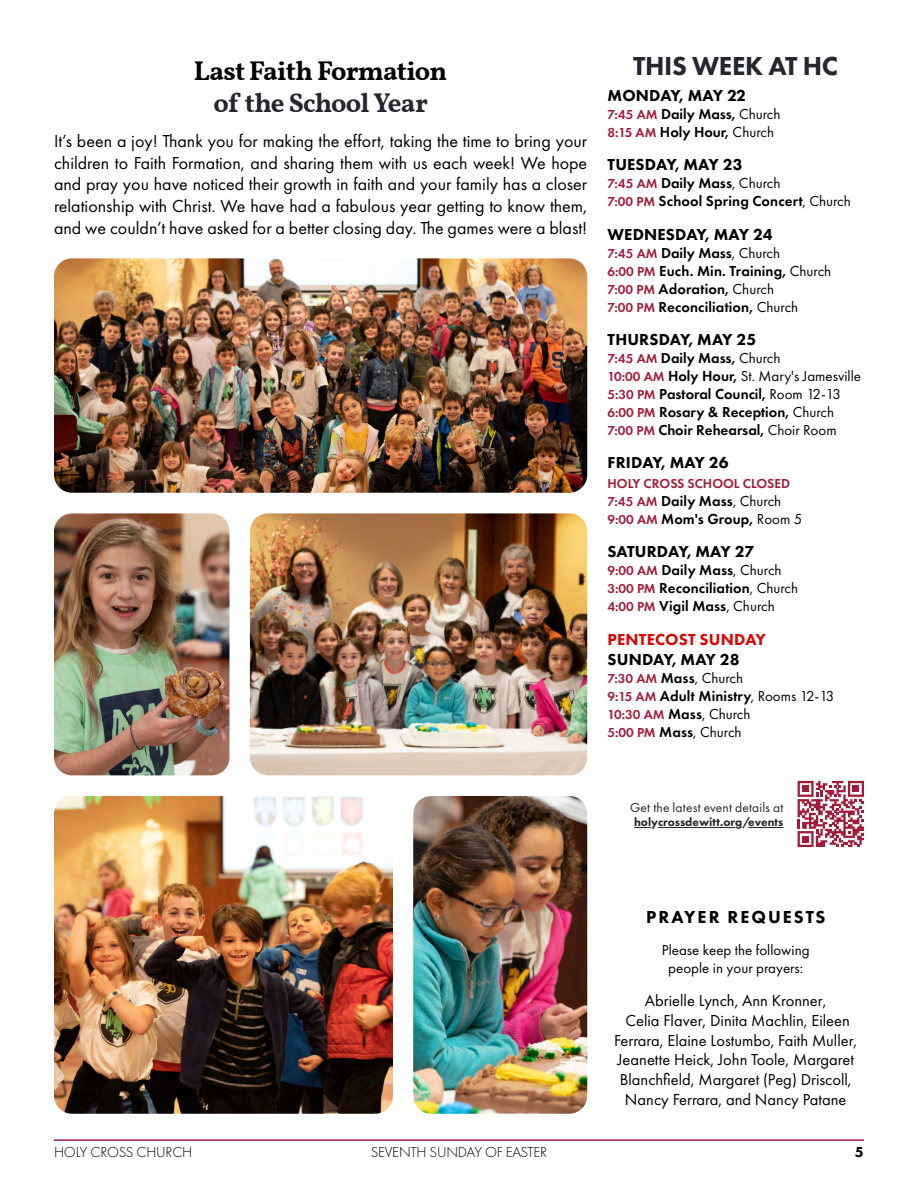
<style>
.page{position:relative;width:918px;height:1188px;background:#fff}
.page>*{position:absolute;margin:0;border:0;box-sizing:border-box;transform-origin:0 0}
.t1{font:700 27px "Vollkorn";letter-spacing:-.025em;color:#000}
.t2{font:700 27px "Vollkorn";letter-spacing:-.025em;color:#25272e}
.t3{font:800 27px "Futura PT";letter-spacing:-.015em;color:#25272e}
.t4{font:18px/21.6px "Futura PT";color:#000;text-align:justify}
.t5{font:800 18px "Futura PT";letter-spacing:.11em;color:#000}
.t6{font:16.5px/19.8px "Futura PT";color:#000;text-align:center}
.t7{font:800 16.5px "Futura PT";letter-spacing:.01em;color:#000}
.t8{font:800 16.5px "Futura PT";letter-spacing:.01em;color:#d80707}
.t9{font:600 15px/18px "Futura PT";letter-spacing:.005em;color:#000}
.t10{font:15px/18px "Futura PT";color:#000}
.t11{font:300 15px "Futura PT";letter-spacing:-.015em;color:#000}
.t12{font:800 15px "Futura PT";color:#000}
.t13{font:600 13.5px "Futura PT";color:#a21c3a}
.t14{font:13.5px "Futura PT";letter-spacing:.015em;color:#25272e}
.t15{font:800 12px "Futura PT";color:#25272e}
.s1{font-size:13.5px;color:#a21c3a}
.s2{font-weight:400}
.s3{font-weight:600;font-size:13.5px;color:#a21c3a}
.s4{font-weight:600}
.s5{font-size:15px;color:#000}
.s6{font-weight:400;font-size:15px;color:#000}
</style>
<div class="page">
<hr style="left:54px;top:1139px;width:810px;height:2px;background:#a21c3a">
<svg style="left:798px;top:781px;width:66px;height:66px"></svg>
<svg style="left:634px;top:827px;width:17px;height:1px"></svg>
<hr style="left:658px;top:827px;width:77px;height:1px;background:#25272e">
<hr style="left:748px;top:827px;width:35px;height:1px;background:#25272e">
<img style="left:54px;top:258px;width:533px;height:235px">
<img style="left:54px;top:513px;width:176px;height:262px">
<img style="left:250px;top:513px;width:337px;height:262px">
<img style="left:54px;top:796px;width:339px;height:318px">
<img style="left:413px;top:796px;width:174px;height:318px">
<h1 class="t1" style="left:194px;top:50px;width:255px">Last Faith Formation</h1>
<h1 class="t2" style="left:213px;top:83px;width:216px">of the School Year</h1>
<p class="t4" style="left:54px;top:130px;width:535px">It’s been a joy! Thank you for making the effort, taking the time to bring your children to Faith Formation, and sharing them with us each week! We hope and pray you have noticed their growth in faith and your family has a closer relationship with Christ. We have had a fabulous year getting to know them, and we couldn’t have asked for a better closing day. The games were a blast!</p>
<h1 class="t3" style="left:633px;top:49px;width:206px">THIS WEEK AT HC</h1>
<p class="t7" style="left:608px;top:85px;width:140px">MONDAY, MAY 22</p>
<p class="t9" style="left:608px;top:105px;width:175px"><span class="s1">7:45 AM</span> Daily Mass, <span class="s2">Church<br></span><span class="s1">8:15 AM</span> Holy Hour, <span class="s2">Church</span></p>
<p class="t7" style="left:608px;top:155px;width:136px">TUESDAY, MAY 23</p>
<p class="t9" style="left:608px;top:174px;width:245px"><span class="s1">7:45 AM</span> Daily Mass<span class="s2">, Church<br></span><span class="s1">7:00 PM</span> School Spring Concert<span class="s2">, Church</span></p>
<p class="t7" style="left:608px;top:224px;width:167px">WEDNESDAY, MAY 24</p>
<p class="t9" style="left:608px;top:244px;width:225px"><span class="s1">7:45 AM</span> Daily Mass<span class="s2">, Church<br></span><span class="s1">6:00 PM</span> Euch. Min. Training, <span class="s2">Church<br></span><span class="s1">7:00 PM</span> Adoration, <span class="s2">Church<br></span><span class="s1">7:00 PM</span> Reconciliation, <span class="s2">Church</span></p>
<p class="t7" style="left:608px;top:329px;width:150px">THURSDAY, MAY 25</p>
<p class="t9" style="left:608px;top:349px;width:255px"><span class="s1">7:45 AM</span> Daily Mass, <span class="s2">Church<br></span><span class="s1">10:00 AM</span> Holy Hour, <span class="s2">St. Mary's Jamesville </span><span class="s1">5:30 PM</span> Pastoral Council, <span class="s2">Room 12-13<br></span><span class="s1">6:00 PM</span> Rosary &amp; Reception, <span class="s2">Church </span><span class="s1">7:00 PM</span> Choir Rehearsal, <span class="s2">Choir Room</span></p>
<p class="t7" style="left:608px;top:453px;width:123px">FRIDAY, MAY 26</p>
<p class="t13" style="left:608px;top:475px;width:184px">HOLY CROSS SCHOOL CLOSED</p>
<p class="t9" style="left:607px;top:492px;width:196px"><span class="s1">7:45 AM</span> Daily Mass<span class="s2">, Church<br></span><span class="s1">9:00 AM</span> Mom's Group, <span class="s2">Room 5</span></p>
<p class="t7" style="left:608px;top:542px;width:148px">SATURDAY, MAY 27</p>
<p class="t9" style="left:607px;top:561px;width:192px"><span class="s1">9:00 AM</span> Daily Mass<span class="s2">, Church<br></span><span class="s1">3:00 PM</span> Reconciliation<span class="s2">, Church<br></span><span class="s1">4:00 PM</span> Vigil Mass<span class="s2">, Church</span></p>
<p class="t8" style="left:608px;top:629px;width:160px">PENTECOST SUNDAY</p>
<p class="t7" style="left:608px;top:649px;width:134px">SUNDAY, MAY 28</p>
<p class="t10" style="left:607px;top:668px;width:228px"><span class="s3">7:30 AM</span> <span class="s4">Mass</span>, Church<br><span class="s3">9:15 AM</span> <span class="s4">Adult Ministry</span>, Rooms 12-13</p>
<p class="t13" style="left:607px;top:706px;width:144px">10:30 AM <span class="s5">Mass</span><span class="s6">, Church</span></p>
<p class="t10" style="left:607px;top:722px;width:136px"><span class="s3">5:00 PM</span> <span class="s4">Mass</span>, Church</p>
<p class="t14" style="left:630px;top:799px;width:155px">Get the latest event details at</p>
<p class="t15" style="left:634px;top:815px;width:151px">holycrossdewitt.org/events</p>
<p class="t5" style="left:646px;top:906px;width:181px">PRAYER REQUESTS</p>
<p class="t10" style="left:662px;top:941px;width:149px;text-align:center">Please keep the following people in your prayers:</p>
<p class="t6" style="left:614px;top:991px;width:245px">Abrielle Lynch, Ann Kronner,<br>Celia Flaver, Dinita Machlin, Eileen Ferrara, Elaine Lostumbo, Faith Muller, Jeanette Heick, John Toole, Margaret Blanchfield, Margaret (Peg) Driscoll, Nancy Ferrara, and Nancy Patane</p>
<p class="t11" style="left:54px;top:1143px;width:140px">HOLY CROSS CHURCH</p>
<p class="t11" style="left:371px;top:1143px;width:178px">SEVENTH SUNDAY OF EASTER</p>
<p class="t12" style="left:855px;top:1142px;width:10px">5</p>
</div>
